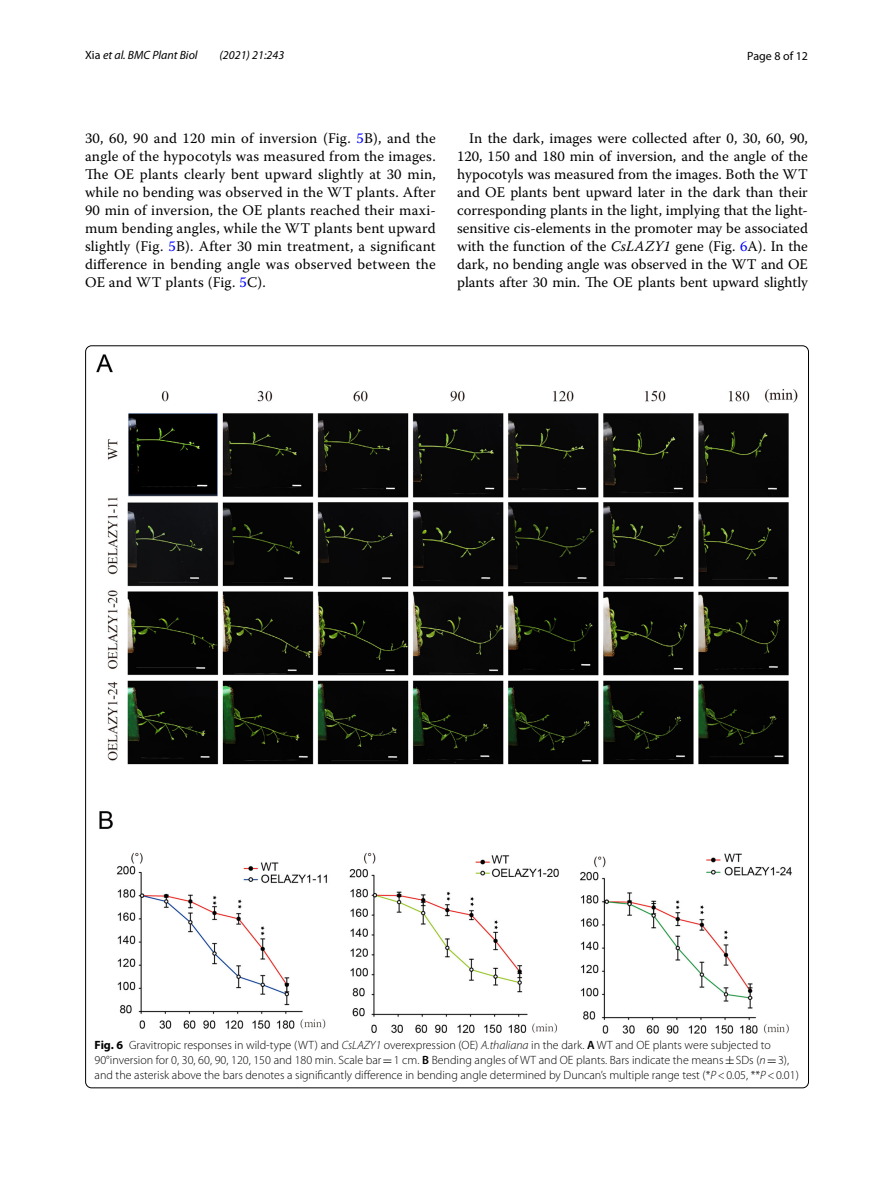
<style>
.page{position:relative;width:893px;height:1187px;background:#fff}
.page>*{position:absolute;margin:0;border:0;box-sizing:border-box;transform-origin:0 0}
.t1{font:14.7px/18px "Warnock Pro";letter-spacing:.01em;color:#000;text-align:justify}
.t2{font:300 12px/15px "Myriad Pro";color:#000}
.t3{font:italic 12px "Myriad Pro";color:#000}
.t4{font:12px "Myriad Pro";color:#000}
.s1{font-style:normal}
.s2{color:#00f}
.s3{font-style:italic}
.s4{font-weight:700}
.s5{font-weight:600}
.s6{font-family:"MTSY";font-weight:400}
</style>
<div class="page">
<img style="left:97px;top:355px;width:700px;height:678px">
<p class="t3" style="left:85px;top:48px;width:114px"><span class="s1">Xia</span> et al. BMC Plant Biol</p>
<p class="t3" style="left:220px;top:48px;width:66px">(2021) 21:243</p>
<p class="t4" style="left:747px;top:48px;width:62px">Page 8 of 12</p>
<p class="t1" style="left:85px;top:128px;width:352px">30, 60, 90 and 120 min of inversion (Fig. <span class="s2">5</span>B), and the angle of the hypocotyls was measured from the images.<br>The OE plants clearly bent upward slightly at 30 min, while no bending was observed in the WT plants. After 90 min of inversion, the OE plants reached their maxi&shy;mum bending angles, while the WT plants bent upward slightly (Fig. <span class="s2">5</span>B). After 30 min treatment, a significant difference in bending angle was observed between the OE and WT plants (Fig. <span class="s2">5</span>C).</p>
<p class="t1" style="left:457px;top:128px;width:352px;text-indent:12px">In the dark, images were collected after 0, 30, 60, 90, 120, 150 and 180 min of inversion, and the angle of the hypocotyls was measured from the images. Both the WT and OE plants bent upward later in the dark than their corresponding plants in the light, implying that the light&shy;sensitive cis-elements in the promoter may be associated with the function of the <span class="s3">CsLAZY1</span> gene (Fig. <span class="s2">6</span>A). In the dark, no bending angle was observed in the WT and OE plants after 30 min. The OE plants bent upward slightly</p>
<p class="t2" style="left:95px;top:1037px;width:706px"><span class="s4">Fig. 6</span> Gravitropic responses in wild-type (WT) and <span class="s3">CsLAZY1</span> overexpression (OE) <span class="s3">A.thaliana</span> in the dark. <span class="s5">A</span> WT and OE plants were subjected to<br>90°inversion for 0, 30, 60, 90, 120, 150 and 180 min. Scale bar<span class="s6">=</span>1 cm. <span class="s5">B</span> Bending angles of WT and OE plants. Bars indicate the means<span class="s6">±</span>SDs (<span class="s3">n</span><span class="s6">=</span>3), and the asterisk above the bars denotes a significantly difference in bending angle determined by Duncan’s multiple range test (*<span class="s3">P</span>&lt;0.05, **<span class="s3">P</span>&lt;0.01)</p>
</div>
